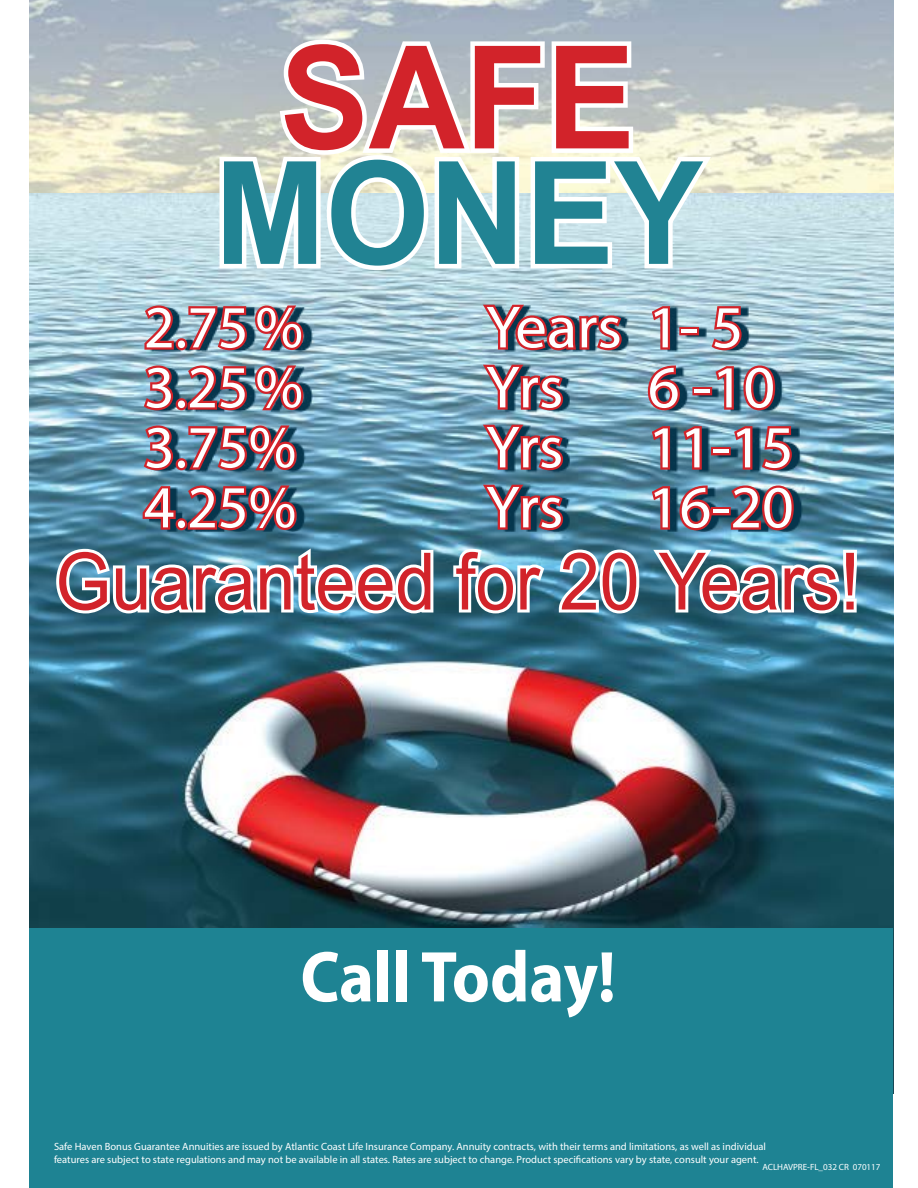
<style>
.page{position:relative;width:918px;height:1188px;background:#fff}
.page>*{position:absolute;margin:0;border:0;box-sizing:border-box;transform-origin:0 0}
.t1{font:700 143.1px "Arial";color:#218393;scale:.93 1}
.t2{font:700 143.1px "Arial";color:#d2232a;scale:.93 1}
.t3{font:79.2px "Arial";color:#d2232a;scale:.91 1}
.t4{font:700 72.6px "Myriad Pro";color:#fff;scale:.91 1}
.t5{font:60px/60px "Myriad Pro";color:#fff;text-align:justify}
.t6{font:60px/60px "Myriad Pro";color:#fff;scale:1.05 1}
.t7{font:10.5px/12.6px "Myriad Pro";color:#fff}
.t8{font:9px "Myriad Pro";color:#fff}
</style>
<div class="page">
<img style="left:29px;top:0;width:864px;height:194px">
<img style="left:29px;top:194px;width:864px;height:734px">
<div style="left:29px;top:928px;width:864px;height:260px;background:#1e8393"></div>
<svg style="left:215px;top:34px;width:504px;height:241px"></svg>
<svg style="left:149px;top:307px;width:164px;height:225px;background:#6d9ab0"></svg>
<svg style="left:140px;top:303px;width:36px;height:49px;background:#a16d79"></svg>
<div style="left:176px;top:338px;width:11px;height:12px;border:4px solid #d2232a;border-radius:50%"></div>
<svg style="left:186px;top:303px;width:120px;height:51px;background:#96606d"></svg>
<svg style="left:140px;top:363px;width:35px;height:50px;background:#966472"></svg>
<div style="left:176px;top:398px;width:11px;height:12px;border:4px solid #d2232a;border-radius:50%"></div>
<img style="left:184px;top:363px;width:122px;height:51px">
<svg style="left:140px;top:423px;width:35px;height:50px;background:#8d5e6f"></svg>
<div style="left:176px;top:458px;width:11px;height:12px;border:4px solid #d2232a;border-radius:50%"></div>
<svg style="left:186px;top:423px;width:113px;height:51px;background:#834d5d"></svg>
<svg style="left:140px;top:484px;width:38px;height:48px;background:#7a4e5f"></svg>
<div style="left:176px;top:518px;width:11px;height:12px;border:4px solid #d2232a;border-radius:50%"></div>
<svg style="left:184px;top:483px;width:115px;height:51px;background:#7e4555"></svg>
<svg style="left:52px;top:543px;width:384px;height:75px"></svg>
<svg style="left:450px;top:546px;width:98px;height:70px"></svg>
<svg style="left:556px;top:545px;width:304px;height:73px"></svg>
<svg style="left:489px;top:305px;width:314px;height:227px;background:#79a5b7"></svg>
<img style="left:479px;top:301px;width:145px;height:52px">
<svg style="left:649px;top:304px;width:23px;height:48px"></svg>
<div style="left:679px;top:327px;width:20px;height:8px;border:4px solid #d2232a"></div>
<svg style="left:709px;top:304px;width:35px;height:49px;background:#a16773"></svg>
<svg style="left:479px;top:361px;width:86px;height:51px;background:#906a78"></svg>
<svg style="left:646px;top:363px;width:36px;height:50px;background:#965866"></svg>
<div style="left:692px;top:387px;width:20px;height:8px;border:4px solid #d2232a"></div>
<svg style="left:713px;top:363px;width:64px;height:50px;background:#8a5d6b"></svg>
<svg style="left:479px;top:421px;width:86px;height:51px;background:#836070"></svg>
<svg style="left:649px;top:424px;width:23px;height:48px"></svg>
<svg style="left:681px;top:424px;width:23px;height:48px"></svg>
<div style="left:711px;top:447px;width:20px;height:8px;border:4px solid #d2232a"></div>
<svg style="left:732px;top:424px;width:62px;height:49px;background:#7e5262"></svg>
<svg style="left:479px;top:481px;width:86px;height:51px;background:#755669"></svg>
<svg style="left:649px;top:483px;width:65px;height:50px;background:#795061"></svg>
<div style="left:711px;top:507px;width:20px;height:8px;border:4px solid #d2232a"></div>
<svg style="left:727px;top:483px;width:69px;height:50px;background:#854b5a"></svg>
<h1 class="t2" style="left:280px;top:3px;width:384px">SAFE</h1>
<h1 class="t1" style="left:215px;top:118px;width:527px">MONEY</h1>
<h3 class="t6" style="left:486px;top:296px;width:247px">Years 1- 5<br>Yrs</h3>
<h3 class="t5" style="left:144px;top:296px;width:161px">2.75 % 3.25 % 3.75% 4.25%</h3>
<h2 class="t3" style="left:55px;top:530px;width:886px">Guaranteed for 20 Years!</h2>
<h3 class="t5" style="left:648px;top:356px;width:129px">6 -10</h3>
<h3 class="t5" style="left:486px;top:416px;width:79px">Yrs</h3>
<h3 class="t5" style="left:648px;top:416px;width:147px">11-15</h3>
<h3 class="t5" style="left:486px;top:476px;width:79px">Yrs</h3>
<h3 class="t5" style="left:648px;top:476px;width:147px">16-20</h3>
<h3 class="t4" style="left:300px;top:930px;width:348px">Call Today!</h3>
<p class="t7" style="left:54px;top:1140px;width:714px">Safe Haven Bonus Guarantee Annuities are issued by Atlantic Coast Life Insurance Company. Annuity contracts, with their terms and limitations, as well as individual features are subject to state regulations and may not be available in all states. Rates are subject to change. Product specifications vary by state, consult your agent.</p>
<p class="t8" style="left:762px;top:1161px;width:120px">ACLHAVPRE-FL_032 CR 070117</p>
</div>
